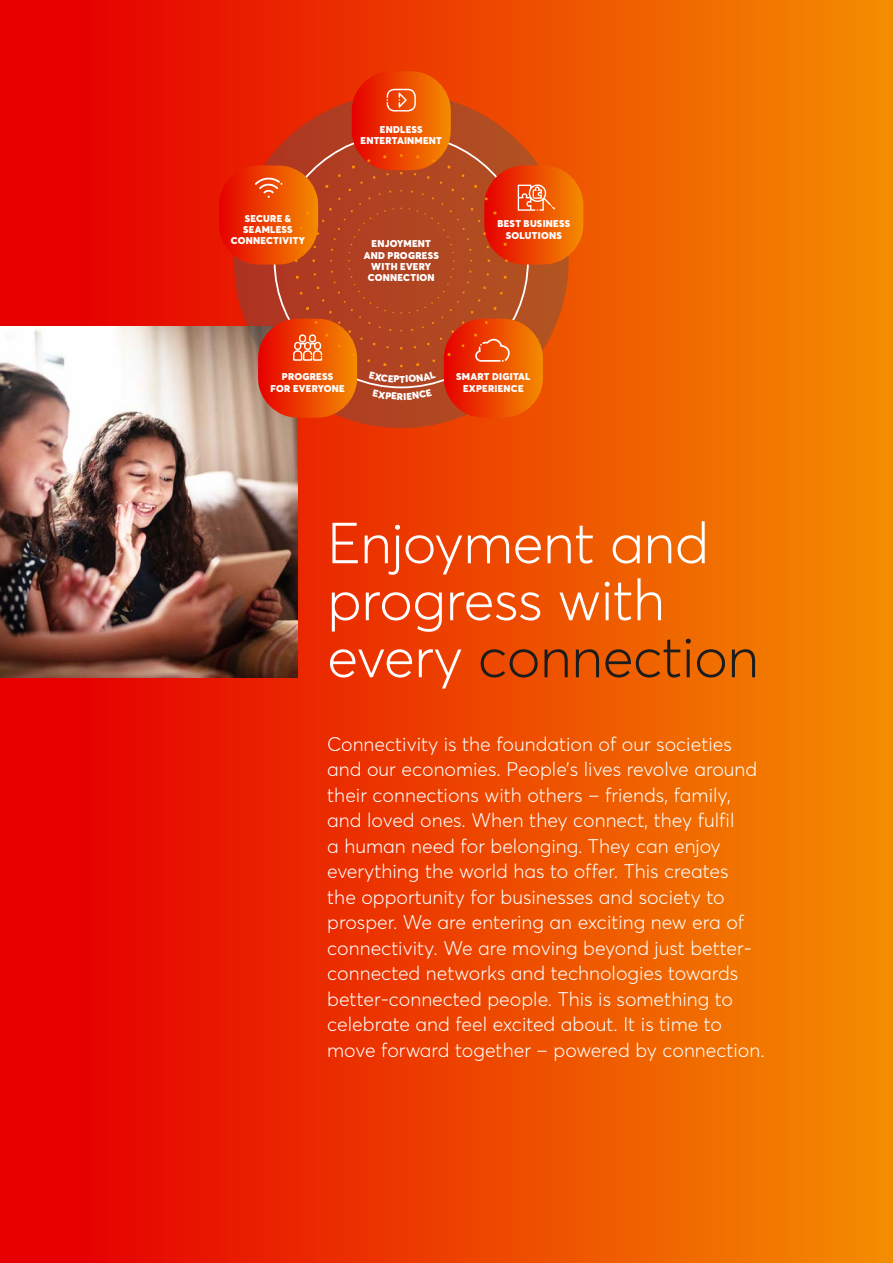
<style>
.page{position:relative;width:893px;height:1263px;background:#fff}
.page>*{position:absolute;margin:0;border:0;box-sizing:border-box;transform-origin:0 0}
.t1{font:300 57px/57px "Averta Std";letter-spacing:-.01em;color:#fff}
.t2{font:300 19.5px/25.5px "Averta Std";color:#fff}
.t3{font:900 9.75px/11.2px "Averta Std";letter-spacing:.025em;color:#fff;text-align:center}
.s1{color:#1c1c1c}
</style>
<div class="page">
<div style="left:0;top:0;width:893px;height:1263px;background:linear-gradient(to right,#e50000,#f48c00)"></div>
<img style="left:0;top:326px;width:298px;height:351px">
<svg style="left:234px;top:93px;width:335px;height:335px;background:#b14523"></svg>
<svg style="left:219px;top:165px;width:99px;height:99px;background:#e84405"></svg>
<svg style="left:484px;top:165px;width:99px;height:99px;background:#e94d0a"></svg>
<svg style="left:444px;top:319px;width:99px;height:99px;background:#e74907"></svg>
<svg style="left:258px;top:319px;width:99px;height:99px;background:#e44d10"></svg>
<svg style="left:325px;top:71px;width:152px;height:120px;background:#d54510"></svg>
<svg style="left:373px;top:389px;width:59px;height:11px"></svg>
<svg style="left:369px;top:371px;width:67px;height:12px"></svg>
<p class="t3" style="left:231px;top:212px;width:76px">SECURE &amp;<br>SEAMLESS<br>CONNECTIVITY</p>
<p class="t3" style="left:360px;top:124px;width:83px">ENDLESS<br>ENTERTAINMENT</p>
<p class="t3" style="left:364px;top:238px;width:77px">ENJOYMENT<br>AND PROGRESS<br>WITH EVERY<br>CONNECTION</p>
<p class="t3" style="left:497px;top:218px;width:74px">BEST BUSINESS<br>SOLUTIONS</p>
<p class="t3" style="left:271px;top:371px;width:76px">PROGRESS<br>FOR EVERYONE</p>
<p class="t3" style="left:456px;top:371px;width:76px">SMART DIGITAL<br>EXPERIENCE</p>
<h1 class="t1" style="left:327px;top:514px;width:433px">Enjoyment and progress with every <span class="s1">connection</span></h1>
<p class="t2" style="left:327px;top:731px;width:439px">Connectivity is the foundation of our societies and our economies. People’s lives revolve around their connections with others – friends, family, and loved ones. When they connect, they fulfil<br>a human need for belonging. They can enjoy everything the world has to offer. This creates<br>the opportunity for businesses and society to prosper. We are entering an exciting new era of connectivity. We are moving beyond just better&shy;connected networks and technologies towards better-connected people. This is something to celebrate and feel excited about. It is time to move forward together – powered by connection.</p>
</div>
